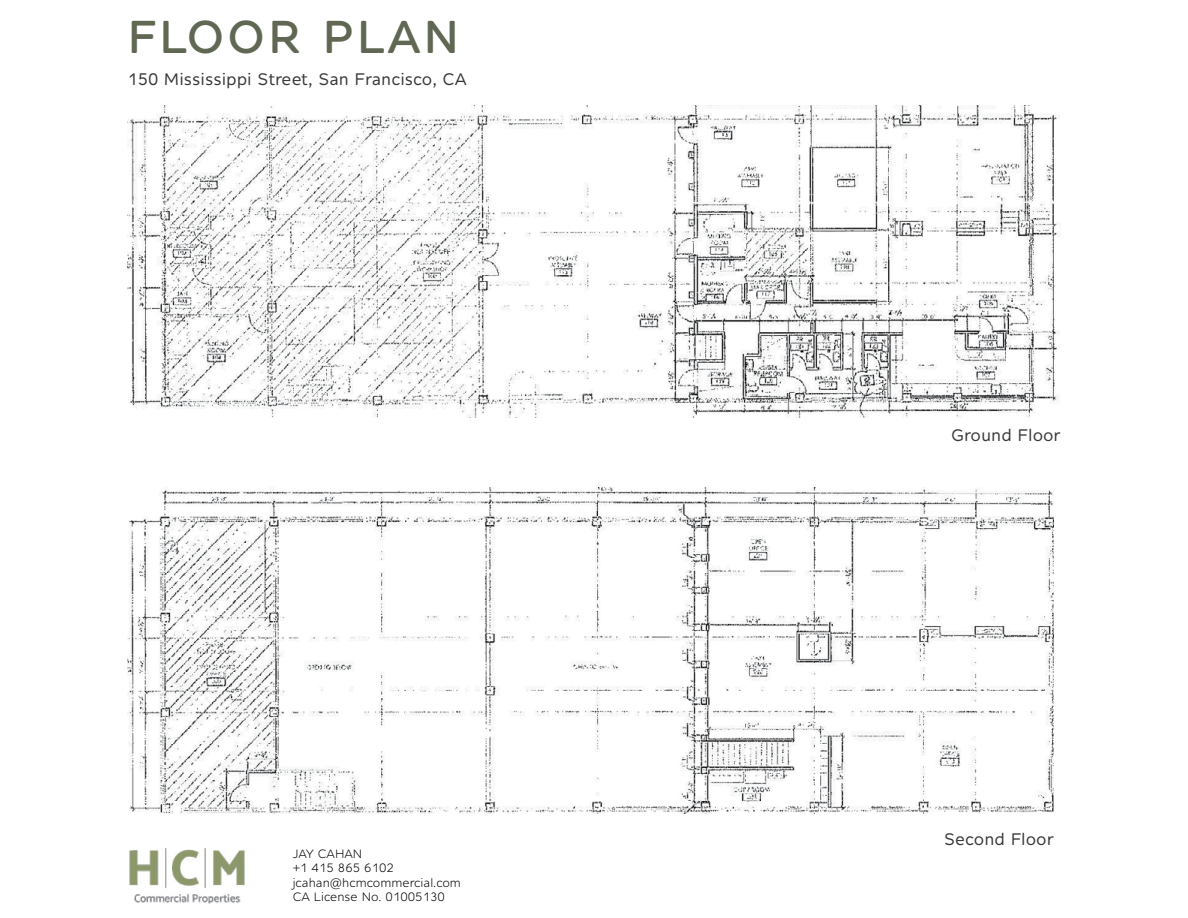
<style>
.page{position:relative;width:1188px;height:918px;background:#fff}
.page>*{position:absolute;margin:0;border:0;box-sizing:border-box;transform-origin:0 0}
.t1{font:500 45px "Alleyn";letter-spacing:.06em;color:#606854}
.t2{font:16.5px "Alleyn";color:#383839}
.t3{font:12px/14.4px "Alleyn";color:#000}
</style>
<div class="page">
<img style="left:127px;top:488px;width:927px;height:326px">
<img style="left:127px;top:105px;width:934px;height:312px">
<img style="left:129px;top:850px;width:116px;height:52px">
<div style="left:121px;top:842px;width:132px;height:68px;border:7px solid #fff;border-radius:6px"></div>
<h1 class="t1" style="left:127px;top:9px;width:333px">FLOOR PLAN</h1>
<h2 class="t2" style="left:127px;top:70px;width:341px">150 Mississippi Street, San Francisco, CA</h2>
<p class="t3" style="left:293px;top:846px;width:170px">JAY CAHAN<br>+1 415 865 6102 jcahan@hcmcommercial.com<br>CA License No. 01005130</p>
<h2 class="t2" style="left:951px;top:425px;width:111px">Ground Floor</h2>
<h2 class="t2" style="left:944px;top:829px;width:111px">Second Floor</h2>
</div>
